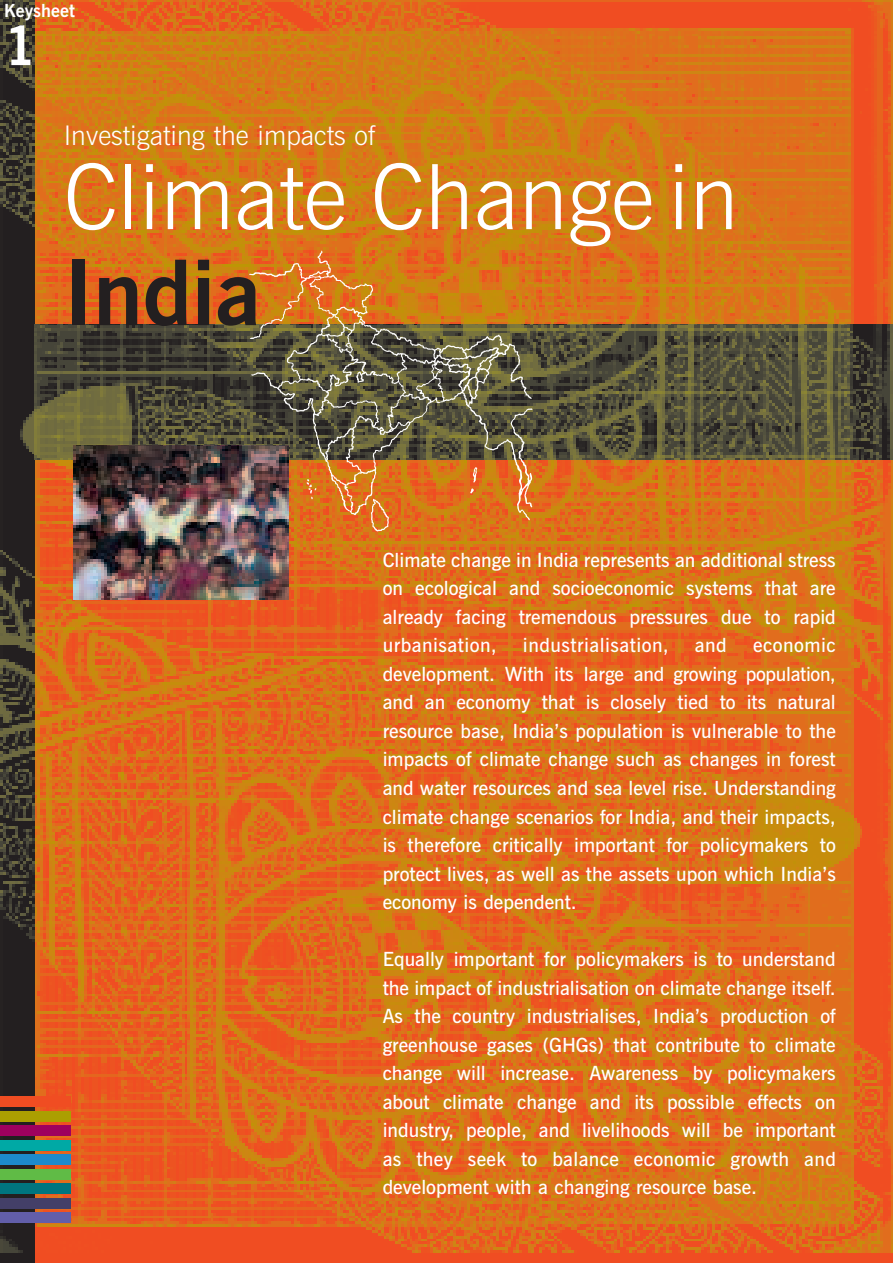
<style>
.page{position:relative;width:893px;height:1263px;background:#fff}
.page>*{position:absolute;margin:0;border:0;box-sizing:border-box;transform-origin:0 0}
.t1{font:300 90px "News Gothic BT";color:#fff}
.t2{font:700 90px "News Gothic BT";color:#231f20}
.t3{font:700 54px "News Gothic BT";color:#fff}
.t4{font:300 27px "News Gothic BT";color:#fff}
.t5{font:600 19.5px/28.5px "News Gothic BT";color:#fff;text-align:justify}
.t6{font:600 19.5px "News Gothic BT";letter-spacing:.025em;color:#fff}
.t7{font:700 18px "News Gothic BT";color:#fff}
</style>
<div class="page">
<img style="left:35px;top:0;width:858px;height:1253px">
<img style="left:0;top:0;width:35px;height:1253px">
<img style="left:34px;top:325px;width:859px;height:134px">
<img style="left:73px;top:446px;width:215px;height:153px">
<svg style="left:249px;top:251px;width:283px;height:269px;background:#996b35"></svg>
<svg style="left:473px;top:467px;width:4px;height:15px"></svg>
<svg style="left:470px;top:488px;width:4px;height:5px"></svg>
<svg style="left:307px;top:479px;width:9px;height:20px"></svg>
<svg style="left:371px;top:499px;width:18px;height:32px"></svg>
<div style="left:0;top:1111px;width:70px;height:11px;background:#ab9f01"></div>
<div style="left:0;top:1096px;width:70px;height:11px;background:#f04d22"></div>
<div style="left:0;top:1125px;width:70px;height:11px;background:#9e015e"></div>
<div style="left:0;top:1140px;width:70px;height:11px;background:#00a9a5"></div>
<div style="left:0;top:1154px;width:70px;height:11px;background:#1d8acb"></div>
<div style="left:0;top:1169px;width:70px;height:11px;background:#60bb46"></div>
<div style="left:0;top:1183px;width:70px;height:11px;background:#00757f"></div>
<div style="left:0;top:1198px;width:70px;height:11px;background:#433f68"></div>
<div style="left:0;top:1212px;width:70px;height:11px;background:#625ea9"></div>
<p class="t7" style="left:4px;top:4px;width:72px">Keysheet</p>
<h2 class="t3" style="left:4px;top:26px;width:34px">1</h2>
<h3 class="t4" style="left:64px;top:126px;width:313px">Investigating the impacts of</h3>
<h1 class="t1" style="left:64px;top:164px;width:676px">Climate Change in</h1>
<h1 class="t2" style="left:64px;top:260px;width:199px">India</h1>
<p class="t5" style="left:383px;top:547px;width:455px">Climate change in India represents an additional stress on ecological and socioeconomic systems that are already facing tremendous pressures due to rapid urbanisation,</p>
<p class="t5" style="left:383px;top:633px;width:455px;text-indent:370px">economic development. With its large and growing population, and an economy that is closely tied to its natural resource base, India’s population is vulnerable to the impacts of climate change such as changes in forest and water resources and sea level rise. Understanding climate change scenarios for India, and their impacts, is therefore critically important for policymakers to protect lives, as well as the assets upon which India’s economy is dependent.</p>
<p class="t5" style="left:383px;top:946px;width:455px">Equally important for policymakers is to understand the impact of industrialisation on climate change itself.<br>As the country industrialises, India’s production of greenhouse gases (GHGs) that contribute to climate change will increase. Awareness by policymakers about climate change and its possible effects on industry, people, and livelihoods will be important as they seek to balance economic growth and development with a changing resource base.</p>
<p class="t6" style="left:523px;top:638px;width:147px">industrialisation,</p>
<p class="t5" style="left:695px;top:633px;width:33px">and</p>
</div>
